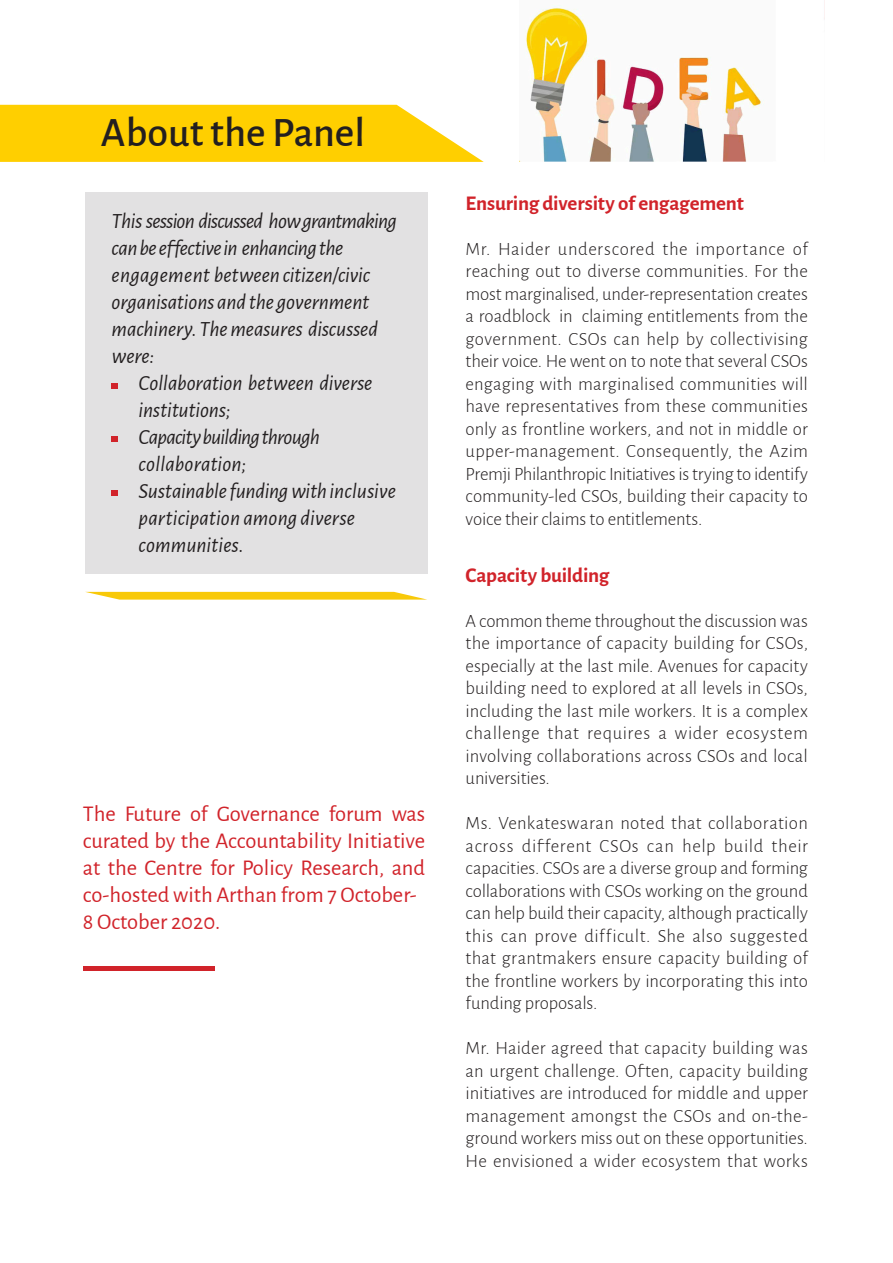
<style>
.page{position:relative;width:893px;height:1263px;background:#fff}
.page>*{position:absolute;margin:0;border:0;box-sizing:border-box;transform-origin:0 0}
.t1{font:500 42px "Alegreya Sans";color:#231f20}
.t2{font:22.5px/27px "Alegreya Sans";color:#d1232a;text-align:justify}
.t3{font:italic 21.75px/27px "Alegreya Sans";letter-spacing:-.01em;color:#231f20}
.t4{font:italic 21.75px/27px "Alegreya Sans";letter-spacing:-.035em;color:#231f20}
.t5{font:700 21px "Alegreya Sans";letter-spacing:-.01em;color:#d1232a}
.t6{font:300 18.75px/22.5px "Alegreya Sans";color:#231f20;text-align:justify}
</style>
<div class="page">
<div style="left:85px;top:193px;width:342px;height:381px;background:#e2e1e2"></div>
<img style="left:519px;top:7px;width:245px;height:155px">
<svg style="left:86px;top:592px;width:341px;height:8px;background:#f8d02b"></svg>
<svg style="left:0;top:105px;width:484px;height:57px;background:#ffd317"></svg>
<hr style="left:83px;top:966px;width:132px;height:4px;background:#d1232a">
<svg style="left:112px;top:383px;width:6px;height:6px"></svg>
<svg style="left:112px;top:436px;width:6px;height:6px"></svg>
<svg style="left:112px;top:490px;width:6px;height:6px"></svg>
<p class="t1" style="left:101px;top:103px;width:266px">About the Panel</p>
<p class="t3" style="left:112px;top:207px;width:287px">This session discussed how grantmaking can be effective in enhancing the engagement between citizen/civic organisations and the government machinery. The measures discussed were:</p>
<p class="t3" style="left:139px;top:369px;width:235px;text-indent:-27px">• Collaboration between diverse institutions;</p>
<p class="t4" style="left:139px;top:423px;width:183px;text-indent:-27px">• Capacity building through collaboration;</p>
<p class="t3" style="left:139px;top:477px;width:259px;text-indent:-27px">• Sustainable funding with inclusive participation among diverse communities.</p>
<p class="t2" style="left:83px;top:799px;width:344px">The Future of Governance forum was curated by the Accountability Initiative at the Centre for Policy Research, and co-hosted with Arthan from 7 October-</p>
<p class="t2" style="left:83px;top:907px;width:139px">8 October 2020.</p>
<p class="t5" style="left:466px;top:187px;width:280px">Ensuring diversity of engagement</p>
<p class="t6" style="left:466px;top:237px;width:344px">Mr. Haider underscored the importance of reaching out to diverse communities. For the most marginalised, under-representation creates a roadblock in claiming entitlements from the government. CSOs can help by collectivising their voice. He went on to note that several CSOs engaging with marginalised communities will have representatives from these communities only as frontline workers, and not in middle or upper-management. Consequently, the Azim Premji Philanthropic Initiatives is trying to identify community-led CSOs, building their capacity to voice their claims to entitlements.</p>
<p class="t5" style="left:466px;top:559px;width:145px">Capacity building</p>
<p class="t6" style="left:466px;top:609px;width:344px">A common theme throughout the discussion was the importance of capacity building for CSOs, especially at the last mile. Avenues for capacity building need to explored at all levels in CSOs, including the last mile workers. It is a complex challenge that requires a wider ecosystem involving collaborations across CSOs and local universities.</p>
<p class="t6" style="left:466px;top:811px;width:344px">Ms. Venkateswaran noted that collaboration across different CSOs can help build their capacities. CSOs are a diverse group and forming collaborations with CSOs working on the ground can help build their capacity, although practically this can prove difficult. She also suggested that grantmakers ensure capacity building of the frontline workers by incorporating this into funding proposals.</p>
<p class="t6" style="left:466px;top:1036px;width:344px">Mr. Haider agreed that capacity building was an urgent challenge. Of ten, capacity building initiatives are introduced for middle and upper management amongst the CSOs and on-the&shy;ground workers miss out on these opportunities.<br>He envisioned a wider ecosystem that works</p>
</div>
